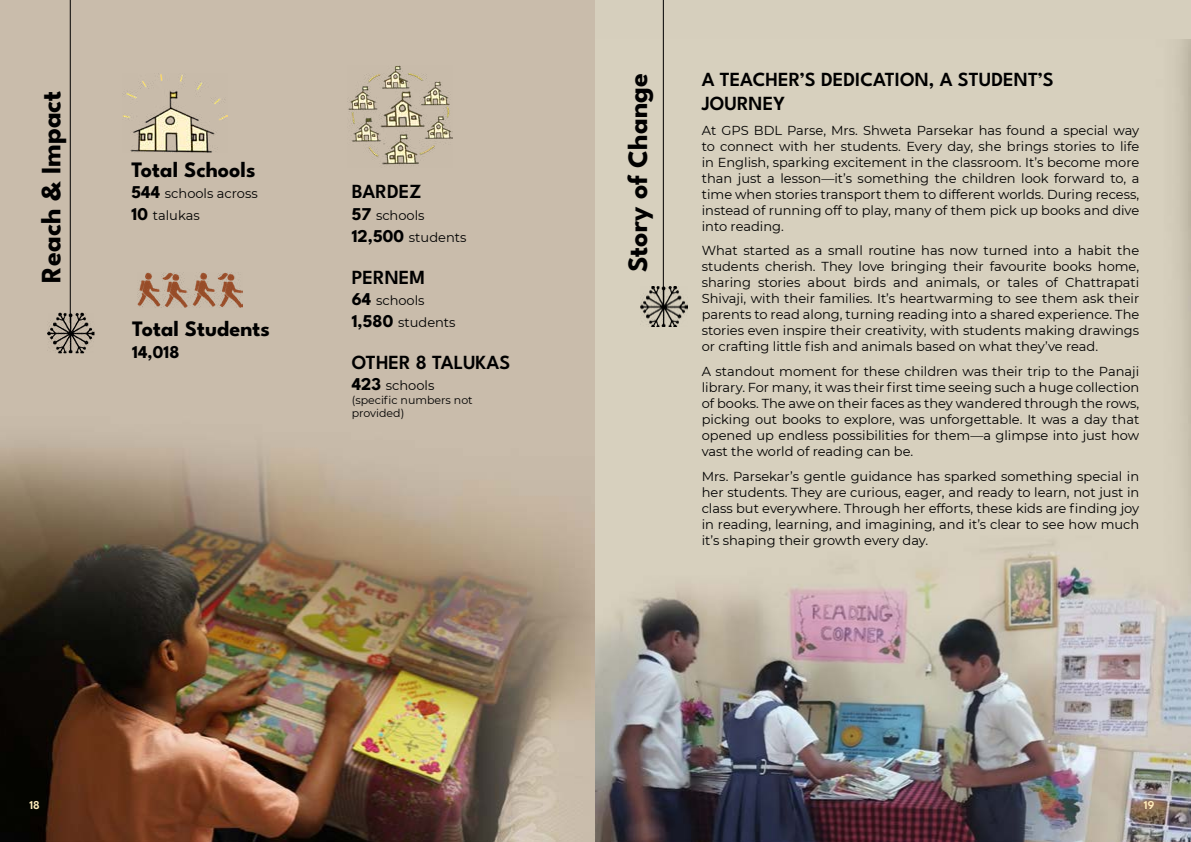
<style>
.page{position:relative;width:1191px;height:842px;background:#fff}
.page>*{position:absolute;margin:0;border:0;box-sizing:border-box;transform-origin:0 0}
.t1{font:700 28px "League Spartan";color:#000}
.t2{font:700 22px "League Spartan";color:#000}
.t3{font:600 20px/24px "League Spartan";color:#000}
.t4{font:700 18px "League Spartan";color:#000}
.t5{font:13px/16px "Montserrat";color:#000;text-align:justify}
.t6{font:600 12px "League Spartan";color:#ffeebd}
.t7{font:11px/13.2px "Montserrat";color:#000}
.s1{font-family:"League Spartan";font-weight:700;font-size:18px}
</style>
<div class="page">
<img style="left:0;top:0;width:595px;height:842px">
<div style="left:595px;top:0;width:596px;height:842px;background:#d6cfbd"></div>
<img style="left:595px;top:40px;width:596px;height:802px">
<img style="left:122px;top:73px;width:105px;height:80px">
<img style="left:47px;top:313px;width:47px;height:40px">
<hr style="left:70px;top:0;width:1px;height:323px;background:#000">
<img style="left:137px;top:273px;width:106px;height:35px">
<img style="left:347px;top:65px;width:106px;height:102px">
<img style="left:640px;top:286px;width:48px;height:41px">
<hr style="left:663px;top:0;width:1px;height:306px;background:#000">
<h1 class="t1" style="left:29px;top:282px;width:193px;rotate:-90deg">Reach &amp; Impact</h1>
<h2 class="t2" style="left:131px;top:152px;width:126px">Total Schools</h2>
<p class="t5" style="left:131px;top:183px;width:128px;line-height:21.6px"><span class="s1">544</span> schools across<br><span class="s1">10</span> talukas</p>
<h2 class="t2" style="left:132px;top:312px;width:139px">Total Students</h2>
<h3 class="t4" style="left:132px;top:338px;width:49px">14,018</h3>
<h3 class="t3" style="left:352px;top:178px;width:71px">BARDEZ</h3>
<p class="t5" style="left:352px;top:204px;width:116px;line-height:21.6px"><span class="s1">57</span> schools<br><span class="s1">12,500</span> students</p>
<h3 class="t3" style="left:352px;top:263px;width:75px">PERNEM</h3>
<p class="t5" style="left:352px;top:289px;width:105px;line-height:21.6px"><span class="s1">64</span> schools<br><span class="s1">1,580</span> students</p>
<h3 class="t3" style="left:352px;top:348px;width:160px">OTHER 8 TALUKAS</h3>
<p class="t5" style="left:352px;top:377px;width:84px"><span class="s1">423</span> schools</p>
<p class="t7" style="left:352px;top:393px;width:122px">(specific numbers not provided)</p>
<p class="t6" style="left:29px;top:796px;width:12px">18</p>
<h1 class="t1" style="left:615px;top:272px;width:201px;rotate:-90deg">Story of Change</h1>
<h3 class="t3" style="left:701px;top:66px;width:353px">A TEACHER’S DEDICATION, A STUDENT’S<br>JOURNEY</h3>
<p class="t5" style="left:701px;top:122px;width:439px">At GPS BDL Parse, Mrs. Shweta Parsekar has found a special way to connect with her students. Every day, she brings stories to life in English, sparking excitement in the classroom. It’s become more than just a lesson—it’s something the children look forward to, a time when stories transport them to different worlds. During recess, instead of running off to play, many of them pick up books and dive into reading.</p>
<p class="t5" style="left:701px;top:242px;width:439px">What started as a small routine has now turned into a habit the students cherish. They love bringing their favourite books home, sharing stories about birds and animals, or tales of Chattrapati Shivaji, with their families. It’s heartwarming to see them ask their parents to read along, turning reading into a shared experience. The stories even inspire their creativity, with students making drawings or crafting little fish and animals based on what they’ve read.</p>
<p class="t5" style="left:701px;top:363px;width:439px">A standout moment for these children was their trip to the Panaji library. For many, it was their first time seeing such a huge collection of books. The awe on their faces as they wandered through the rows, picking out books to explore, was unforgettable. It was a day that opened up endless possibilities for them—a glimpse into just how vast the world of reading can be.</p>
<p class="t5" style="left:701px;top:468px;width:439px">Mrs. Parsekar’s gentle guidance has sparked something special in her students. They are curious, eager, and ready to learn, not just in class but everywhere. Through her efforts, these kids are finding joy in reading, learning, and imagining, and it’s clear to see how much it’s shaping their growth every day.</p>
<p class="t6" style="left:1143px;top:796px;width:12px">19</p>
</div>
